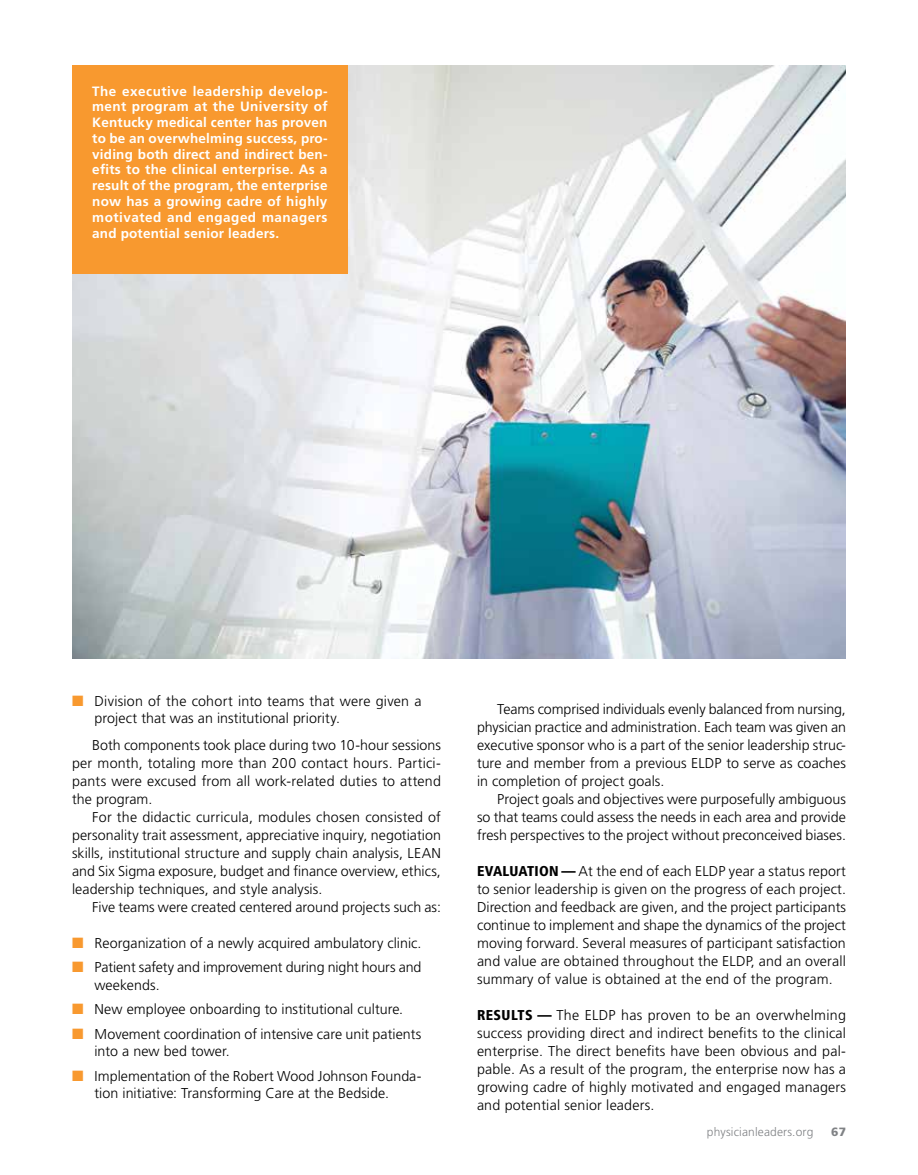
<style>
.page{position:relative;width:918px;height:1175px;background:#fff}
.page>*{position:absolute;margin:0;border:0;box-sizing:border-box;transform-origin:0 0}
.t1{font:300 14.25px/18px "Frutiger LT Std";letter-spacing:.005em;color:#000;text-align:justify}
.t2{font:700 13.5px/15.8px "Frutiger LT Std";letter-spacing:.015em;color:#fff;text-align:justify}
.t3{font:300 12px "Frutiger LT Std";letter-spacing:.015em;color:#808285}
.t4{font:900 12px "Frutiger LT Std";color:#808285}
.s1{color:#f8992f}
.s2{font-family:"Frutiger LT Com";font-weight:900;font-stretch:condensed}
</style>
<div class="page">
<img style="left:72px;top:65px;width:774px;height:594px">
<div style="left:72px;top:65px;width:276px;height:209px;background:#f8992f"></div>
<p class="t2" style="left:92px;top:83px;width:237px">The executive leadership develop&shy;ment program at the University of Kentucky medical center has proven to be an overwhelming success, pro&shy;viding both direct and indirect ben&shy;efits to the clinical enterprise. As a result of the program, the enterprise now has a growing cadre of highly motivated and engaged managers and potential senior leaders.</p>
<p class="t1" style="left:95px;top:693px;width:328px;line-height:17.1px;text-indent:-22px"><span class="s1">■</span> Division of the cohort into teams that were given a project that was an institutional priority.</p>
<p class="t1" style="left:72px;top:736px;width:371px;text-indent:20px">Both components took place during two 10-hour sessions per month, totaling more than 200 contact hours. Partici&shy;pants were excused from all work-related duties to attend the program.</p>
<p class="t1" style="left:72px;top:808px;width:371px;text-indent:20px">For the didactic curricula, modules chosen consisted of personality trait assessment, appreciative inquiry, negotiation skills, institutional structure and supply chain analysis, LEAN and Six Sigma exposure, budget and finance overview, ethics, leadership techniques, and style analysis.</p>
<p class="t1" style="left:92px;top:898px;width:350px">Five teams were created centered around projects such as:</p>
<p class="t1" style="left:72px;top:934px;width:351px"><span class="s1">■</span> Reorganization of a newly acquired ambulatory clinic.</p>
<p class="t1" style="left:95px;top:959px;width:328px;line-height:17.1px;text-indent:-22px"><span class="s1">■</span> Patient safety and improvement during night hours and weekends.</p>
<p class="t1" style="left:72px;top:1000px;width:333px"><span class="s1">■</span> New employee onboarding to institutional culture.</p>
<p class="t1" style="left:95px;top:1025px;width:328px;line-height:17.1px;text-indent:-22px"><span class="s1">■</span> Movement coordination of intensive care unit patients into a new bed tower.</p>
<p class="t1" style="left:95px;top:1067px;width:328px;line-height:17.1px;text-indent:-22px"><span class="s1">■</span> Implementation of the Robert Wood Johnson Founda&shy;tion initiative: Transforming Care at the Bedside.</p>
<p class="t1" style="left:477px;top:700px;width:371px;text-indent:20px">Teams comprised individuals evenly balanced from nursing, physician practice and administration. Each team was given an executive sponsor who is a part of the senior leadership struc&shy;ture and member from a previous ELDP to serve as coaches in completion of project goals.</p>
<p class="t1" style="left:477px;top:790px;width:371px;text-indent:20px">Project goals and objectives were purposefully ambiguous so that teams could assess the needs in each area and provide fresh perspectives to the project without preconceived biases.</p>
<p class="t1" style="left:477px;top:862px;width:371px"><span class="s2">EVALUATION —</span> At the end of each ELDP year a status report to senior leadership is given on the progress of each project.<br>Direction and feedback are given, and the project participants continue to implement and shape the dynamics of the project moving forward. Several measures of participant satisfaction and value are obtained throughout the ELDP, and an overall summary of value is obtained at the end of the program.</p>
<p class="t1" style="left:477px;top:1006px;width:371px"><span class="s2">RESULTS —</span> The ELDP has proven to be an overwhelming success providing direct and indirect benefits to the clinical enterprise. The direct benefits have been obvious and pal&shy;pable. As a result of the program, the enterprise now has a growing cadre of highly motivated and engaged managers and potential senior leaders.</p>
<p class="t3" style="left:707px;top:1125px;width:108px">physicianleaders.org</p>
<p class="t4" style="left:831px;top:1124px;width:16px">67</p>
</div>
